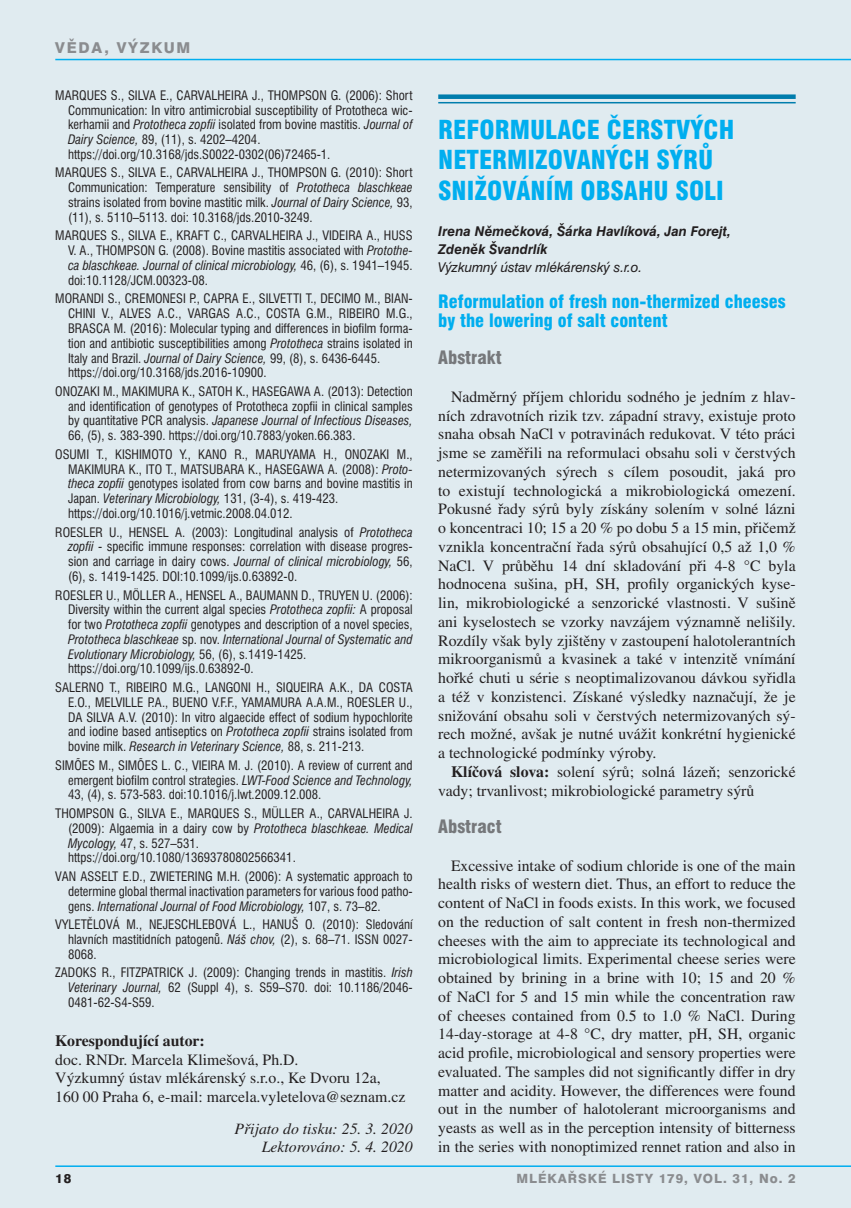
<style>
.page{position:relative;width:851px;height:1208px;background:#fff}
.page>*{position:absolute;margin:0;border:0;box-sizing:border-box;transform-origin:0 0}
.t1{font:900 condensed 25.5px/30.6px "Swiss 721 BTCE";color:#00aeef}
.t2{font:900 condensed 18px/18.8px "Swiss 721 BTCE";color:#00aeef}
.t3{font:900 condensed 18px "Swiss 721 BTCE";color:#76787b}
.t4{font:15.75px/18.8px "Times CE";color:#231f20;text-align:justify}
.t5{font:italic 15.75px/18px "Times CE";color:#231f20;text-align:right}
.t6{font:700 15.75px "Times CE";color:#231f20}
.t7{font:800 15px "Swiss 721 BTCE";letter-spacing:.12em;color:#8a8c8f}
.t8{font:italic 700 13.5px/18px "Swiss 721 BTCE";color:#231f20}
.t9{font:italic 13.5px "Swiss 721 BTCE";color:#231f20}
.t10{font:condensed 12.75px/14.9px "Swiss 721 BTCE";color:#231f20;text-align:justify}
.t11{font:800 12.75px "Swiss 721 BTCE";letter-spacing:.075em;color:#8a8c8f}
.t12{font:800 12.75px "Swiss 721 BTCE";color:#231f20}
.s1{font-style:italic}
.s2{font-weight:700}
</style>
<div class="page">
<div style="left:0;top:0;width:850px;height:1208px;background:#e0ebf0"></div>
<hr style="left:850px;top:0;width:1px;height:1208px;background:#e0ebf0">
<hr style="left:55px;top:59px;width:795px;height:1px;background:#00aeef">
<hr style="left:55px;top:1165px;width:795px;height:2px;background:#00aeef">
<div style="left:438px;top:94px;width:357px;height:5px;background:#007dad"></div>
<hr style="left:438px;top:102px;width:357px;height:1px;background:#007dad">
<p class="t7" style="left:55px;top:38px;width:137px">VĚDA, VÝZKUM</p>
<p class="t10" style="left:68px;top:87px;width:346px;text-align:left;text-indent:-13px">MARQUES S., SILVA E., CARVALHEIRA J., THOMPSON G. (2006): Short Communication: In vitro antimicrobial susceptibility of Prototheca wic&shy;kerhamii and <span class="s1">Prototheca zopfii</span> isolated from bovine mastitis. <span class="s1">Journal of Dairy Science,</span> 89, (11), s. 4202–4204. https://doi.org/10.3168/jds.S0022-0302(06)72465-1.</p>
<p class="t10" style="left:68px;top:165px;width:346px;text-indent:-13px">MARQUES S., SILVA E., CARVALHEIRA J., THOMPSON G. (2010): Short Communication: Temperature sensibility of <span class="s1">Prototheca blaschkeae </span>strains isolated from bovine mastitic milk. <span class="s1">Journal of Dairy Science,</span> 93, (11), s. 5110–5113. doi: 10.3168/jds.2010-3249.</p>
<p class="t10" style="left:68px;top:228px;width:346px;text-indent:-13px">MARQUES S., SILVA E., KRAFT C., CARVALHEIRA J., VIDEIRA A., HUSS V. A., THOMPSON G. (2008). Bovine mastitis associated with <span class="s1">Protothe&shy;ca blaschkeae. Journal of clinical microbiology,</span> 46, (6), s. 1941–1945. doi:10.1128/JCM.00323-08.</p>
<p class="t10" style="left:68px;top:291px;width:346px;text-align:left;text-indent:-13px">MORANDI S., CREMONESI P., CAPRA E., SILVETTI T., DECIMO M., BIAN-CHINI V., ALVES A.C., VARGAS A.C., COSTA G.M., RIBEIRO M.G., BRASCA M. (2016): Molecular typing and differences in biofilm forma&shy;tion and antibiotic susceptibilities among <span class="s1">Prototheca</span> strains isolated in Italy and Brazil. <span class="s1">Journal of Dairy Science,</span> 99, (8), s. 6436-6445. https://doi.org/10.3168/jds.2016-10900.</p>
<p class="t10" style="left:68px;top:383px;width:346px;text-indent:-13px">ONOZAKI M., MAKIMURA K., SATOH K., HASEGAWA A. (2013): Detection and identification of genotypes of Prototheca zopfii in clinical samples by quantitative PCR analysis. <span class="s1">Japanese Journal of Infectious Diseases, </span>66, (5), s. 383-390. https://doi.org/10.7883/yoken.66.383.</p>
<p class="t10" style="left:68px;top:446px;width:346px;text-align:left;text-indent:-13px">OSUMI T., KISHIMOTO Y., KANO R., MARUYAMA H., ONOZAKI M., MAKIMURA K., ITO T., MATSUBARA K., HASEGAWA A. (2008): <span class="s1">Proto&shy;theca zopfii</span> genotypes isolated from cow barns and bovine mastitis in Japan. <span class="s1">Veterinary Microbiology,</span> 131, (3-4), s. 419-423. https://doi.org/10.1016/j.vetmic.2008.04.012.</p>
<p class="t10" style="left:68px;top:524px;width:346px;text-indent:-13px">ROESLER U., HENSEL A. (2003): Longitudinal analysis of <span class="s1">Prototheca zopfii</span> - specific immune responses: correlation with disease progres&shy;sion and carriage in dairy cows. <span class="s1">Journal of clinical microbiology,</span> 56, (6), s. 1419-1425. DOI:10.1099/ijs.0.63892-0.</p>
<p class="t10" style="left:68px;top:587px;width:346px;text-align:left;text-indent:-13px">ROESLER U., MÖLLER A., HENSEL A., BAUMANN D., TRUYEN U. (2006):<br>Diversity within the current algal species <span class="s1">Prototheca zopfii:</span> A proposal for two <span class="s1">Prototheca zopfii</span> genotypes and description of a novel species, <span class="s1">Prototheca blaschkeae</span> sp. nov. <span class="s1">International Journal of Systematic and Evolutionary Microbiology,</span> 56, (6), s.1419-1425. https://doi.org/10.1099/ijs.0.63892-0.</p>
<p class="t10" style="left:68px;top:679px;width:346px;text-indent:-13px">SALERNO T., RIBEIRO M.G., LANGONI H., SIQUEIRA A.K., DA COSTA E.O., MELVILLE P.A., BUENO V.F.F., YAMAMURA A.A.M., ROESLER U., DA SILVA A.V. (2010): In vitro algaecide effect of sodium hypochlorite and iodine based antiseptics on <span class="s1">Prototheca zopfii</span> strains isolated from bovine milk. <span class="s1">Research in Veterinary Science,</span> 88, s. 211-213.</p>
<p class="t10" style="left:68px;top:757px;width:346px;text-indent:-13px">SIMÕES M., SIMÕES L. C., VIEIRA M. J. (2010). A review of current and emergent biofilm control strategies. <span class="s1">LWT-Food Science and Technology, </span>43, (4), s. 573-583. doi:10.1016/j.lwt.2009.12.008.</p>
<p class="t10" style="left:68px;top:805px;width:346px;text-align:left;text-indent:-13px">THOMPSON G., SILVA E., MARQUES S., MÜLLER A., CARVALHEIRA J. (2009): Algaemia in a dairy cow by <span class="s1">Prototheca blaschkeae. Medical Mycology,</span> 47, s. 527–531. https://doi.org/10.1080/13693780802566341.</p>
<p class="t10" style="left:68px;top:868px;width:346px;text-indent:-13px">VAN ASSELT E.D., ZWIETERING M.H. (2006): A systematic approach to determine global thermal inactivation parameters for various food patho&shy;gens. <span class="s1">International Journal of Food Microbiology,</span> 107, s. 73–82.</p>
<p class="t10" style="left:68px;top:916px;width:346px;text-indent:-13px">VYLETĚLOVÁ M., NEJESCHLEBOVÁ L., HANUŠ O. (2010): Sledování hlavních mastitidních patogenů. <span class="s1">Náš chov,</span> (2), s. 68–71. ISSN 0027- 8068.</p>
<p class="t10" style="left:68px;top:964px;width:346px;text-indent:-13px">ZADOKS R., FITZPATRICK J. (2009): Changing trends in mastitis. <span class="s1">Irish Veterinary Journal,</span> 62 (Suppl 4), s. S59–S70. doi: 10.1186/2046- 0481-62-S4-S59.</p>
<p class="t6" style="left:55px;top:1031px;width:151px">Korespondující autor:</p>
<p class="t4" style="left:55px;top:1049px;width:351px;text-align:left">doc. RNDr. Marcela Klimešová, Ph.D.<br>Výzkumný ústav mlékárenský s.r.o., Ke Dvoru 12a,<br>160 00 Praha 6, e-mail: marcela.vyletelova@seznam.cz</p>
<p class="t5" style="left:234px;top:1119px;width:180px">Přijato do tisku: 25. 3. 2020<br>Lektorováno: 5. 4. 2020</p>
<h1 class="t1" style="left:438px;top:113px;width:297px">Reformulace čerstvých netermizovaných sýrů snižováním obsahu soli</h1>
<p class="t8" style="left:438px;top:221px;width:294px">Irena Němečková, Šárka Havlíková, Jan Forejt,<br>Zdeněk Švandrlík</p>
<p class="t9" style="left:438px;top:258px;width:205px">Výzkumný ústav mlékárenský s.r.o.</p>
<h2 class="t2" style="left:438px;top:291px;width:349px">Reformulation of fresh non-thermized cheeses by the lowering of salt content</h2>
<h2 class="t3" style="left:438px;top:346px;width:65px">Abstrakt</h2>
<p class="t4" style="left:438px;top:387px;width:359px;text-indent:13px">Nadměrný příjem chloridu sodného je jedním z hlav&shy;ních zdravotních rizik tzv. západní stravy, existuje proto snaha obsah NaCl v potravinách redukovat. V této práci jsme se zaměřili na reformulaci obsahu soli v čerstvých netermizovaných sýrech s cílem posoudit, jaká pro to existují technologická a mikrobiologická omezení.<br>Pokusné řady sýrů byly získány solením v solné lázni o koncentraci 10; 15 a 20 % po dobu 5 a 15 min, přičemž vznikla koncentrační řada sýrů obsahující 0,5 až 1,0 % NaCl. V průběhu 14 dní skladování při 4-8 °C byla hodnocena sušina, pH, SH, profily organických kyse&shy;lin, mikrobiologické a senzorické vlastnosti. V sušině ani kyselostech se vzorky navzájem významně nelišily.<br>Rozdíly však byly zjištěny v zastoupení halotolerantních mikroorganismů a kvasinek a také v intenzitě vnímání hořké chuti u série s neoptimalizovanou dávkou syřidla a též v konzistenci. Získané výsledky naznačují, že je snižování obsahu soli v čerstvých netermizovaných sý&shy;rech možné, avšak je nutné uvážit konkrétní hygienické a technologické podmínky výroby.</p>
<p class="t4" style="left:438px;top:762px;width:359px;text-indent:13px"><span class="s2">Klíčová slova:</span> solení sýrů; solná lázeň; senzorické vady; trvanlivost; mikrobiologické parametry sýrů</p>
<h2 class="t3" style="left:438px;top:814px;width:65px">Abstract</h2>
<p class="t4" style="left:438px;top:856px;width:359px;text-indent:13px">Excessive intake of sodium chloride is one of the main health risks of western diet. Thus, an effort to reduce the content of NaCl in foods exists. In this work, we focused on the reduction of salt content in fresh non-thermized cheeses with the aim to appreciate its technological and microbiological limits. Experimental cheese series were obtained by brining in a brine with 10; 15 and 20 % of NaCl for 5 and 15 min while the concentration raw of cheeses contained from 0.5 to 1.0 % NaCl. During 14-day-storage at 4-8 °C, dry matter, pH, SH, organic acid profile, microbiological and sensory properties were evaluated. The samples did not significantly differ in dry matter and acidity. However, the differences were found out in the number of halotolerant microorganisms and yeasts as well as in the perception intensity of bitterness in the series with nonoptimized rennet ration and also in</p>
<p class="t12" style="left:55px;top:1170px;width:18px">18</p>
<p class="t11" style="left:516px;top:1170px;width:280px">MLÉKAŘSKÉ LISTY 179, VOL. 31, NO. 2</p>
</div>
